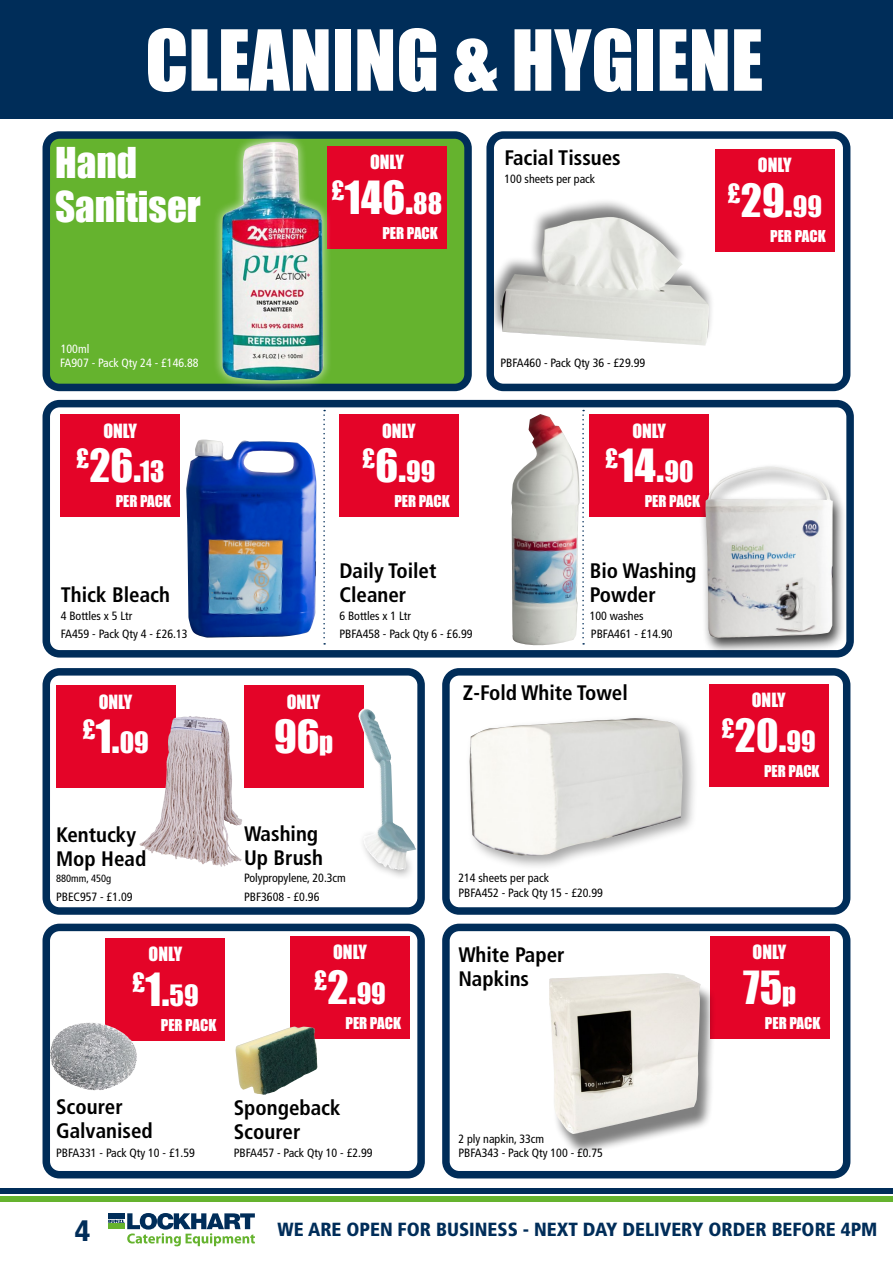
<style>
.page{position:relative;width:893px;height:1263px;background:#fff}
.page>*{position:absolute;margin:0;border:0;box-sizing:border-box;transform-origin:0 0}
.t1{font:77.7px "Impact";color:#fff}
.t2{font:42px "Impact";letter-spacing:.005em;color:#fff}
.t3{font:39px/44.5px "Impact";color:#fff}
.t4{font:900 condensed 29.55px "Frutiger";color:#002d59}
.t5{font:700 condensed 21px/24px "Frutiger";color:#000}
.t6{font:900 condensed 19.05px "Frutiger";color:#002d59}
.t7{font:18px "Impact";color:#fff}
.t8{font:15px "Impact";color:#fff}
.t9{font:condensed 12px "Frutiger";color:#000}
.t10{font:condensed 12px "Frutiger";color:#fff}
.t11{font:condensed 10.5px "Frutiger";color:#000}
.s1{font-size:27px}
</style>
<div class="page">
<div style="left:0;top:1188px;width:893px;height:6px;background:#002d59"></div>
<div style="left:0;top:0;width:893px;height:119px;background:#002d59"></div>
<div style="left:0;top:1196px;width:893px;height:6px;background:#65b32e"></div>
<svg style="left:109px;top:1213px;width:145px;height:33px"></svg>
<div style="left:109px;top:1223px;width:15px;height:6px;background:#65b32e"></div>
<div style="left:109px;top:1213px;width:15px;height:6px;background:#002d59"></div>
<div style="left:43px;top:400px;width:811px;height:257px;border:8px solid #002d59;border-radius:13px"></div>
<svg style="left:46px;top:672px;width:375px;height:239px"></svg>
<div style="left:43px;top:668px;width:382px;height:247px;border:8px solid #002d59;border-radius:13px"></div>
<div style="left:442px;top:668px;width:408px;height:247px;border:8px solid #002d59;border-radius:13px"></div>
<div style="left:442px;top:924px;width:408px;height:254px;border:8px solid #002d59;border-radius:13px"></div>
<div style="left:43px;top:924px;width:382px;height:254px;border:8px solid #002d59;border-radius:13px"></div>
<div style="left:46px;top:135px;width:422px;height:252px;background:#65b32e;border-radius:13px"></div>
<div style="left:43px;top:131px;width:429px;height:260px;border:8px solid #002d59;border-radius:13px"></div>
<img style="left:511px;top:414px;width:69px;height:232px">
<div style="left:61px;top:415px;width:119px;height:102px;background:#e40428"></div>
<div style="left:590px;top:415px;width:119px;height:102px;background:#e40428"></div>
<div style="left:339px;top:415px;width:119px;height:102px;background:#e40428"></div>
<svg style="left:323px;top:410px;width:2px;height:235px"></svg>
<svg style="left:582px;top:410px;width:2px;height:235px"></svg>
<img style="left:186px;top:439px;width:131px;height:199px">
<div style="left:327px;top:146px;width:119px;height:102px;background:#e40428"></div>
<div style="left:213px;top:132px;width:120px;height:258px;background:#fff;opacity:.75"></div>
<img style="left:222px;top:142px;width:102px;height:239px">
<div style="left:699px;top:463px;width:147px;height:191px;background:#000;opacity:.75"></div>
<img style="left:705px;top:467px;width:128px;height:171px">
<div style="left:486px;top:131px;width:364px;height:260px;border:8px solid #002d59;border-radius:13px"></div>
<div style="left:715px;top:149px;width:119px;height:102px;background:#e40428"></div>
<div style="left:488px;top:198px;width:227px;height:147px;background:#000;opacity:.5"></div>
<img style="left:500px;top:217px;width:209px;height:128px">
<div style="left:56px;top:686px;width:119px;height:102px;background:#e40428"></div>
<img style="left:164px;top:716px;width:26px;height:81px">
<div style="left:106px;top:938px;width:119px;height:102px;background:#e40428"></div>
<div style="left:244px;top:686px;width:119px;height:102px;background:#e40428"></div>
<div style="left:358px;top:829px;width:58px;height:51px;background:#000;opacity:.4"></div>
<svg style="left:363px;top:835px;width:42px;height:34px"></svg>
<img style="left:357px;top:712px;width:32px;height:155px">
<div style="left:290px;top:936px;width:120px;height:102px;background:#e40428"></div>
<div style="left:709px;top:684px;width:119px;height:102px;background:#e40428"></div>
<div style="left:710px;top:936px;width:119px;height:102px;background:#e40428"></div>
<img style="left:235px;top:1026px;width:83px;height:69px">
<img style="left:50px;top:1022px;width:84px;height:68px">
<div style="left:549px;top:978px;width:168px;height:178px;background:#000;opacity:.5"></div>
<img style="left:549px;top:973px;width:153px;height:161px">
<div style="left:465px;top:714px;width:233px;height:157px;background:#000;opacity:.35"></div>
<img style="left:470px;top:718px;width:213px;height:138px">
<h1 class="t1" style="left:145px;top:0;width:619px">CLEANING &amp; HYGIENE</h1>
<h3 class="t3" style="left:55px;top:139px;width:147px">Hand<br>Sanitiser</h3>
<h3 class="t7" style="left:370px;top:148px;width:35px">ONLY</h3>
<h2 class="t2" style="left:331px;top:165px;width:112px"><sup>£</sup>146.<span class="s1">88</span></h2>
<p class="t8" style="left:382px;top:222px;width:57px">PER PACK</p>
<h3 class="t5" style="left:504px;top:146px;width:118px">Facial Tissues</h3>
<p class="t9" style="left:504px;top:172px;width:92px">100 sheets per pack</p>
<h3 class="t7" style="left:758px;top:151px;width:35px">ONLY</h3>
<h2 class="t2" style="left:727px;top:168px;width:96px"><sup>£</sup>29.<span class="s1">99</span></h2>
<p class="t8" style="left:770px;top:224px;width:57px">PER PACK</p>
<p class="t10" style="left:61px;top:342px;width:30px">100ml</p>
<p class="t10" style="left:60px;top:356px;width:140px">FA907 - Pack Qty 24 - £146.88</p>
<p class="t9" style="left:500px;top:356px;width:146px">PBFA460 - Pack Qty 36 - £29.99</p>
<h3 class="t7" style="left:103px;top:416px;width:35px">ONLY</h3>
<h2 class="t2" style="left:76px;top:433px;width:90px"><sup>£</sup>26.<span class="s1">13</span></h2>
<p class="t8" style="left:116px;top:490px;width:57px">PER PACK</p>
<h3 class="t5" style="left:61px;top:583px;width:111px">Thick Bleach</h3>
<h3 class="t7" style="left:382px;top:416px;width:35px">ONLY</h3>
<h2 class="t2" style="left:362px;top:433px;width:75px"><sup>£</sup>6.<span class="s1">99</span></h2>
<p class="t8" style="left:394px;top:490px;width:57px">PER PACK</p>
<h3 class="t5" style="left:339px;top:559px;width:99px">Daily Toilet<br>Cleaner</h3>
<h3 class="t7" style="left:632px;top:416px;width:35px">ONLY</h3>
<h2 class="t2" style="left:605px;top:433px;width:90px"><sup>£</sup>14.<span class="s1">90</span></h2>
<p class="t8" style="left:645px;top:490px;width:57px">PER PACK</p>
<h3 class="t5" style="left:590px;top:559px;width:108px">Bio Washing<br>Powder</h3>
<p class="t9" style="left:61px;top:609px;width:73px">4 Bottles x 5 Ltr</p>
<p class="t9" style="left:339px;top:609px;width:73px">6 Bottles x 1 Ltr</p>
<p class="t9" style="left:590px;top:609px;width:55px">100 washes</p>
<p class="t9" style="left:61px;top:627px;width:128px">FA459 - Pack Qty 4 - £26.13</p>
<p class="t9" style="left:339px;top:627px;width:135px">PBFA458 - Pack Qty 6 - £6.99</p>
<p class="t9" style="left:591px;top:627px;width:83px">PBFA461 - £14.90</p>
<h3 class="t7" style="left:99px;top:687px;width:35px">ONLY</h3>
<h2 class="t2" style="left:82px;top:704px;width:68px"><sup>£</sup>1.<span class="s1">09</span></h2>
<h3 class="t7" style="left:287px;top:687px;width:35px">ONLY</h3>
<h2 class="t2" style="left:274px;top:704px;width:61px">96<span class="s1">p</span></h2>
<h3 class="t5" style="left:463px;top:680px;width:167px">Z-Fold White Towel</h3>
<h3 class="t5" style="left:56px;top:822px;width:92px">Kentucky<br>Mop Head</h3>
<h3 class="t5" style="left:244px;top:821px;width:80px">Washing<br>Up Brush</h3>
<p class="t11" style="left:56px;top:872px;width:57px">880mm, 450g</p>
<p class="t9" style="left:244px;top:871px;width:103px">Polypropylene, 20.3cm</p>
<p class="t9" style="left:458px;top:870px;width:92px">214 sheets per pack</p>
<p class="t9" style="left:56px;top:890px;width:78px">PBEC957 - £1.09</p>
<p class="t9" style="left:244px;top:890px;width:77px">PBF3608 - £0.96</p>
<p class="t9" style="left:458px;top:886px;width:146px">PBFA452 - Pack Qty 15 - £20.99</p>
<h3 class="t7" style="left:149px;top:940px;width:35px">ONLY</h3>
<h2 class="t2" style="left:132px;top:957px;width:68px"><sup>£</sup>1.<span class="s1">59</span></h2>
<p class="t8" style="left:161px;top:1013px;width:57px">PER PACK</p>
<h3 class="t7" style="left:333px;top:938px;width:35px">ONLY</h3>
<h2 class="t2" style="left:314px;top:955px;width:73px"><sup>£</sup>2.<span class="s1">99</span></h2>
<p class="t8" style="left:345px;top:1011px;width:57px">PER PACK</p>
<h3 class="t5" style="left:458px;top:943px;width:108px">White Paper<br>Napkins</h3>
<h3 class="t7" style="left:752px;top:686px;width:35px">ONLY</h3>
<h2 class="t2" style="left:722px;top:702px;width:96px"><sup>£</sup>20.<span class="s1">99</span></h2>
<p class="t8" style="left:764px;top:759px;width:57px">PER PACK</p>
<h3 class="t7" style="left:753px;top:938px;width:35px">ONLY</h3>
<h2 class="t2" style="left:743px;top:955px;width:55px">75<span class="s1">p</span></h2>
<p class="t8" style="left:765px;top:1011px;width:57px">PER PACK</p>
<h3 class="t5" style="left:56px;top:1094px;width:98px">Scourer<br>Galvanised</h3>
<h3 class="t5" style="left:234px;top:1095px;width:108px">Spongeback<br>Scourer</h3>
<p class="t9" style="left:458px;top:1132px;width:87px">2 ply napkin, 33cm</p>
<p class="t9" style="left:56px;top:1146px;width:140px">PBFA331 - Pack Qty 10 - £1.59</p>
<p class="t9" style="left:234px;top:1146px;width:140px">PBFA457 - Pack Qty 10 - £2.99</p>
<p class="t9" style="left:458px;top:1146px;width:146px">PBFA343 - Pack Qty 100 - £0.75</p>
<h3 class="t4" style="left:75px;top:1213px;width:17px">4</h3>
<h3 class="t6" style="left:278px;top:1217px;width:601px">WE ARE OPEN FOR BUSINESS - NEXT DAY DELIVERY ORDER BEFORE 4PM</h3>
</div>
